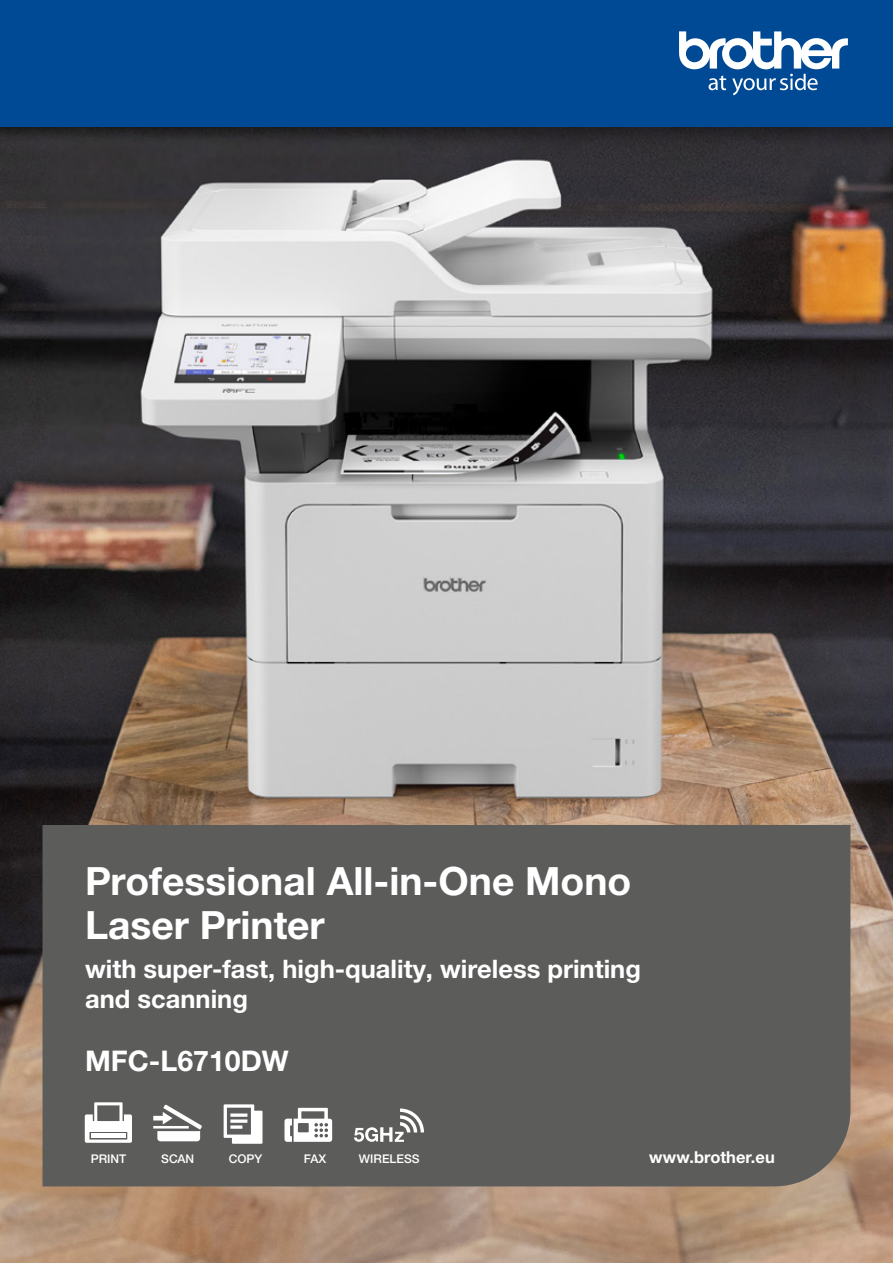
<style>
.page{position:relative;width:893px;height:1263px;background:#fff}
.page>*{position:absolute;margin:0;border:0;box-sizing:border-box;transform-origin:0 0}
.t1{font:700 39px/43.5px "Helvetica Neue LTW1 G";color:#fff}
.t2{font:700 28.5px "Helvetica Neue LTW1 G";color:#fff}
.t3{font:700 25.5px/30px "Helvetica Neue LTW1 G";color:#fff}
.t4{font:700 16.5px "Helvetica Neue LTW1 G";color:#fff}
.t5{font:500 12px "Helvetica Neue LTW1 G";color:#fff}
</style>
<div class="page">
<div style="left:0;top:0;width:893px;height:128px;background:#004994"></div>
<svg style="left:679px;top:31px;width:169px;height:64px"></svg>
<img style="left:0;top:128px;width:893px;height:1135px">
<div style="left:43px;top:825px;width:807px;height:361px;background:#5c5c5b"></div>
<svg style="left:85px;top:1102px;width:47px;height:41px"></svg>
<div style="left:91px;top:1133px;width:35px;height:5px;background:#fff"></div>
<svg style="left:153px;top:1104px;width:49px;height:37px"></svg>
<svg style="left:224px;top:1104px;width:38px;height:40px"></svg>
<svg style="left:284px;top:1108px;width:48px;height:34px"></svg>
<svg style="left:354px;top:1108px;width:70px;height:34px"></svg>
<h1 class="t1" style="left:85px;top:859px;width:548px">Professional All-in-One Mono<br>Laser Printer</h1>
<p class="t3" style="left:85px;top:954px;width:557px">with super-fast, high-quality, wireless printing and scanning</p>
<p class="t2" style="left:85px;top:1043px;width:205px">MFC-L6710DW</p>
<p class="t5" style="left:91px;top:1151px;width:37px">PRINT</p>
<p class="t5" style="left:161px;top:1151px;width:34px">SCAN</p>
<p class="t5" style="left:229px;top:1151px;width:35px">COPY</p>
<p class="t5" style="left:304px;top:1151px;width:24px">FAX</p>
<p class="t5" style="left:359px;top:1151px;width:62px">WIRELESS</p>
<p class="t4" style="left:649px;top:1147px;width:127px">www.brother.eu</p>
</div>
